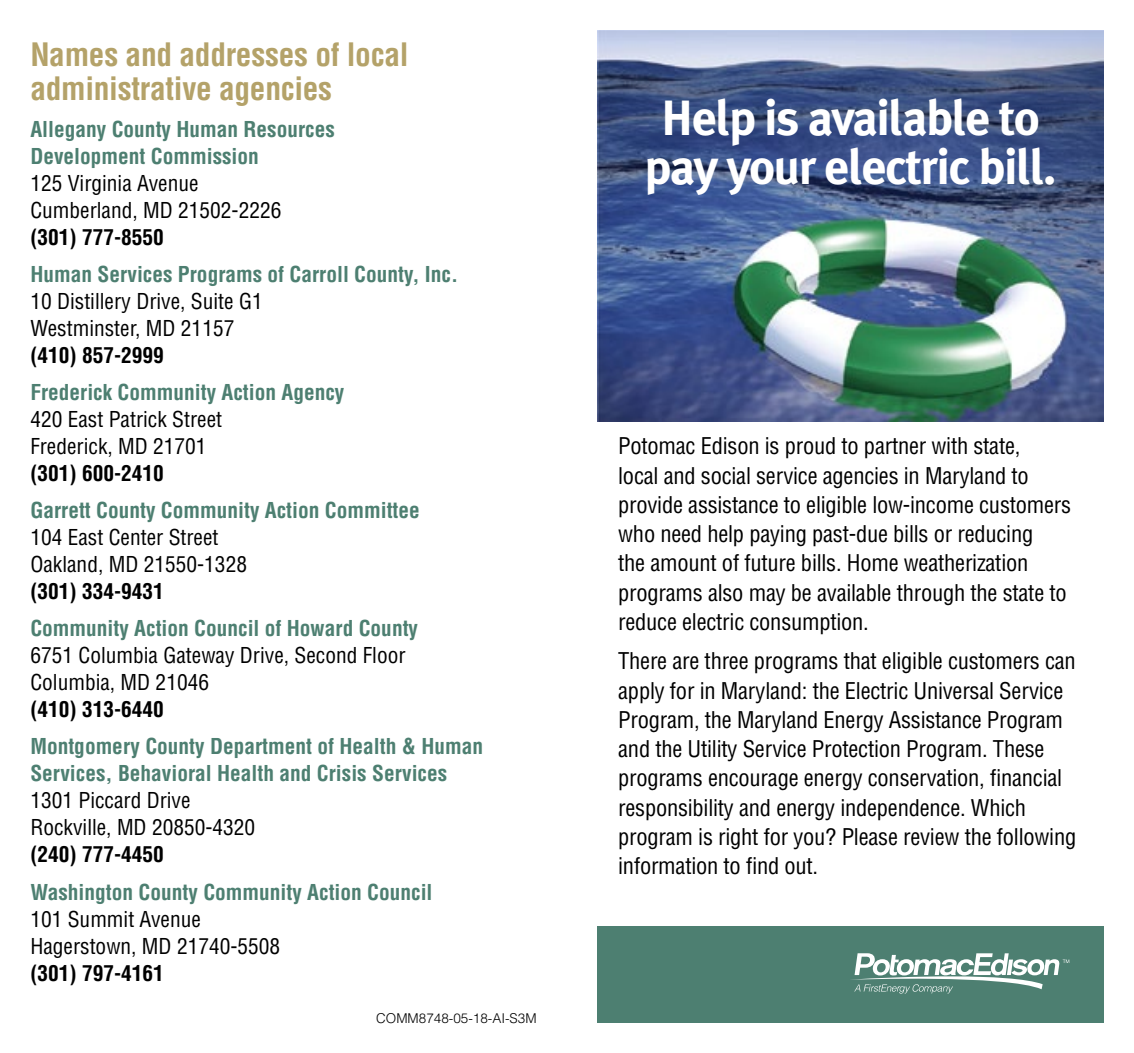
<style>
.page{position:relative;width:1134px;height:1053px;background:#fff}
.page>*{position:absolute;margin:0;border:0;box-sizing:border-box;transform-origin:0 0}
.t1{font:700 49.5px/49.5px "Meta Plus";letter-spacing:-.03em;color:#fff;text-align:center}
.t2{font:700 condensed 31.5px/33.8px "Helvetica";letter-spacing:-.01em;color:#b4a269}
.t3{font:condensed 22.5px/29.2px "Helvetica";letter-spacing:-.01em;color:#000}
.t4{font:700 condensed 21.38px/27px "Helvetica";color:#4d7f71}
.t5{font:condensed 21.38px/27px "Helvetica";color:#000}
.t6{font:700 condensed 21.38px "Helvetica";color:#000}
.t7{font:300 13.5px "Helvetica";color:#000}
</style>
<div class="page">
<img style="left:597px;top:30px;width:507px;height:391px">
<div style="left:597px;top:926px;width:507px;height:97px;background:#4d7f71"></div>
<svg style="left:851px;top:953px;width:218px;height:41px"></svg>
<h2 class="t2" style="left:30px;top:37px;width:380px">Names and addresses of local administrative agencies</h2>
<p class="t4" style="left:30px;top:115px;width:306px">Allegany County Human Resources<br>Development Commission</p>
<p class="t5" style="left:30px;top:169px;width:253px">125 Virginia Avenue<br>Cumberland, MD 21502-2226</p>
<p class="t6" style="left:30px;top:224px;width:135px">(301) 777-8550</p>
<p class="t4" style="left:30px;top:260px;width:429px">Human Services Programs of Carroll County, Inc.</p>
<p class="t5" style="left:30px;top:287px;width:234px">10 Distillery Drive, Suite G1<br>Westminster, MD 21157</p>
<p class="t6" style="left:30px;top:342px;width:135px">(410) 857-2999</p>
<p class="t4" style="left:30px;top:379px;width:316px">Frederick Community Action Agency</p>
<p class="t5" style="left:30px;top:405px;width:193px">420 East Patrick Street<br>Frederick, MD 21701</p>
<p class="t6" style="left:30px;top:460px;width:135px">(301) 600-2410</p>
<p class="t4" style="left:30px;top:497px;width:391px">Garrett County Community Action Committee</p>
<p class="t5" style="left:30px;top:523px;width:218px">104 East Center Street<br>Oakland, MD 21550-1328</p>
<p class="t6" style="left:30px;top:578px;width:135px">(301) 334-9431</p>
<p class="t4" style="left:30px;top:615px;width:389px">Community Action Council of Howard County</p>
<p class="t5" style="left:30px;top:642px;width:377px">6751 Columbia Gateway Drive, Second Floor<br>Columbia, MD 21046</p>
<p class="t6" style="left:30px;top:697px;width:135px">(410) 313-6440</p>
<p class="t4" style="left:30px;top:733px;width:454px">Montgomery County Department of Health &amp; Human<br>Services, Behavioral Health and Crisis Services</p>
<p class="t5" style="left:30px;top:787px;width:226px">1301 Piccard Drive<br>Rockville, MD 20850-4320</p>
<p class="t6" style="left:30px;top:842px;width:135px">(240) 777-4450</p>
<p class="t4" style="left:30px;top:878px;width:404px">Washington County Community Action Council</p>
<p class="t5" style="left:30px;top:905px;width:251px">101 Summit Avenue<br>Hagerstown, MD 21740-5508</p>
<p class="t6" style="left:30px;top:960px;width:135px">(301) 797-4161</p>
<p class="t7" style="left:376px;top:1010px;width:162px">COMM8748-05-18-AI-S3M</p>
<h1 class="t1" style="left:644px;top:93px;width:414px">Help is available to pay your electric bill.</h1>
<p class="t3" style="left:618px;top:431px;width:454px">Potomac Edison is proud to partner with state,<br>local and social service agencies in Maryland to provide assistance to eligible low-income customers who need help paying past-due bills or reducing<br>the amount of future bills. Home weatherization programs also may be available through the state to reduce electric consumption.</p>
<p class="t3" style="left:618px;top:646px;width:460px">There are three programs that eligible customers can apply for in Maryland: the Electric Universal Service Program, the Maryland Energy Assistance Program and the Utility Service Protection Program. These programs encourage energy conservation, financial responsibility and energy independence. Which program is right for you? Please review the following information to find out.</p>
</div>
